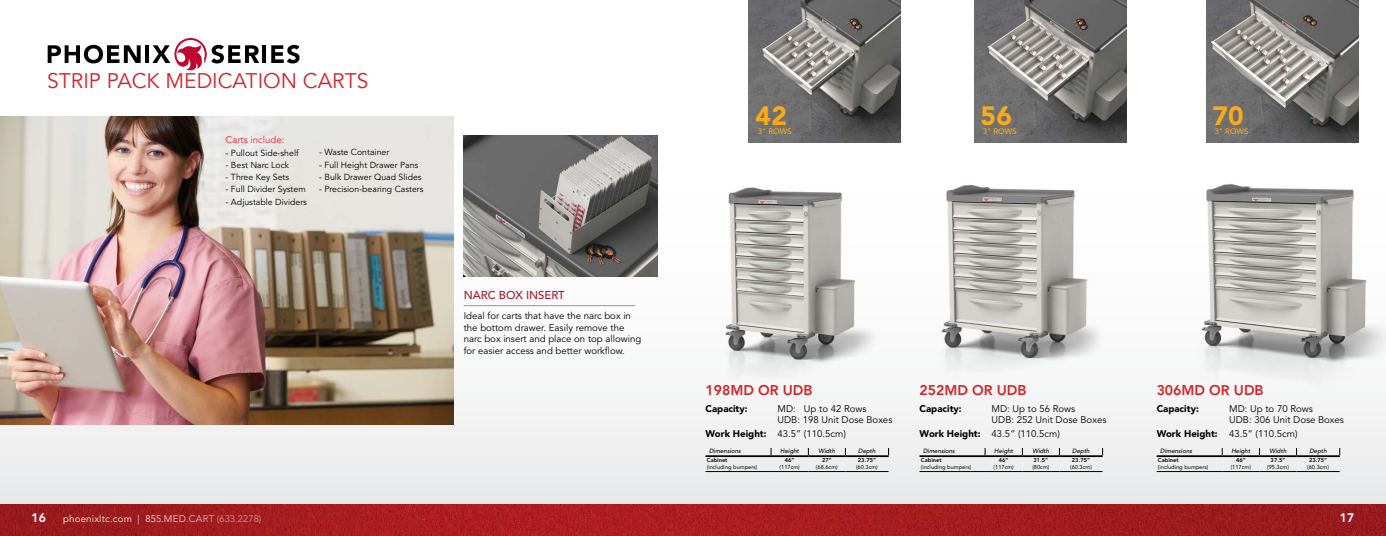
<style>
.page{position:relative;width:1386px;height:536px;background:#fff}
.page>*{position:absolute;margin:0;border:0;box-sizing:border-box;transform-origin:0 0}
.t1{font:900 26.25px "Avenir LT Pro";color:#fbaa19}
.t2{font:21px "Avenir LT Pro";color:#d2232a}
.t3{font:800 14px "Avenir LT Pro";color:#d2232a}
.t4{font:800 12.25px "Avenir LT Pro";color:#fff}
.t5{font:500 11.38px "Avenir LT Pro";color:#aa182c}
.t6{font:9.62px/11.4px "Avenir LT Pro";color:#000}
.t7{font:900 9.62px "Avenir LT Pro";color:#000}
.t8{font:300 9.62px "Avenir LT Pro";letter-spacing:.025em;color:#fff}
.t9{font:9.62px "Avenir LT Pro";color:#ed1d24}
.t10{font:8.75px "Avenir LT Pro";color:#000}
.t11{font:500 7.88px "Avenir LT Pro";color:#fbaa19}
.t12{font:italic 500 6.12px "Avenir LT Pro";color:#000}
.t13{font:5.69px "Avenir LT Pro";color:#000}
.t14{font:800 5.69px "Avenir LT Pro";color:#000}
</style>
<div class="page">
<div style="left:0;top:0;width:1386px;height:536px;background:linear-gradient(to bottom,#fff,#eeefef)"></div>
<img style="left:0;top:117px;width:453px;height:307px">
<img style="left:0;top:504px;width:1386px;height:32px">
<div style="left:32px;top:512px;width:13px;height:9px;background:#000;opacity:.1"></div>
<div style="left:1341px;top:512px;width:13px;height:9px;background:#fff;opacity:.75"></div>
<div style="left:1341px;top:513px;width:13px;height:8px;background:#000;opacity:.1"></div>
<div style="left:64px;top:514px;width:197px;height:10px;background:#9f1c1f"></div>
<div style="left:64px;top:514px;width:197px;height:9px;background:#000;opacity:.15"></div>
<svg style="left:48px;top:45px;width:93px;height:18px"></svg>
<hr style="left:145px;top:45px;width:4px;height:18px;background:#000">
<hr style="left:262px;top:45px;width:4px;height:18px;background:#000">
<svg style="left:271px;top:45px;width:29px;height:18px"></svg>
<svg style="left:152px;top:38px;width:107px;height:32px"></svg>
<img style="left:464px;top:135px;width:193px;height:142px">
<hr style="left:464px;top:305px;width:171px;height:1px;background:#939598">
<hr style="left:706px;top:471px;width:65px;height:1px;background:#000">
<hr style="left:771px;top:471px;width:37px;height:1px;background:#000">
<hr style="left:808px;top:471px;width:37px;height:1px;background:#000">
<hr style="left:845px;top:471px;width:44px;height:1px;background:#000">
<hr style="left:706px;top:455px;width:65px;height:2px;background:#000">
<hr style="left:771px;top:455px;width:37px;height:2px;background:#000">
<hr style="left:808px;top:455px;width:37px;height:2px;background:#000">
<hr style="left:845px;top:455px;width:44px;height:2px;background:#000">
<img style="left:691px;top:183px;width:204px;height:220px">
<img style="left:749px;top:0;width:151px;height:143px">
<img style="left:906px;top:180px;width:203px;height:224px">
<hr style="left:920px;top:471px;width:65px;height:1px;background:#000">
<hr style="left:985px;top:471px;width:37px;height:1px;background:#000">
<hr style="left:1022px;top:471px;width:37px;height:1px;background:#000">
<hr style="left:1059px;top:471px;width:44px;height:1px;background:#000">
<hr style="left:920px;top:455px;width:65px;height:2px;background:#000">
<hr style="left:985px;top:455px;width:37px;height:2px;background:#000">
<hr style="left:1022px;top:455px;width:37px;height:2px;background:#000">
<hr style="left:1059px;top:455px;width:44px;height:2px;background:#000">
<img style="left:974px;top:0;width:152px;height:143px">
<img style="left:1184px;top:180px;width:202px;height:224px">
<hr style="left:1157px;top:471px;width:65px;height:1px;background:#000">
<hr style="left:1222px;top:471px;width:38px;height:1px;background:#000">
<hr style="left:1260px;top:471px;width:37px;height:1px;background:#000">
<hr style="left:1297px;top:471px;width:43px;height:1px;background:#000">
<hr style="left:1157px;top:455px;width:65px;height:2px;background:#000">
<hr style="left:1222px;top:455px;width:38px;height:2px;background:#000">
<hr style="left:1260px;top:455px;width:37px;height:2px;background:#000">
<hr style="left:1297px;top:455px;width:43px;height:2px;background:#000">
<img style="left:1207px;top:0;width:151px;height:143px">
<h2 class="t2" style="left:47px;top:69px;width:323px">STRIP PACK MEDICATION CARTS</h2>
<p class="t9" style="left:226px;top:134px;width:60px">Carts include:</p>
<p class="t10" style="left:226px;top:147px;width:75px">- Pullout Side-shelf</p>
<p class="t10" style="left:226px;top:160px;width:65px">- Best Narc Lock</p>
<p class="t10" style="left:226px;top:172px;width:65px">- Three Key Sets</p>
<p class="t10" style="left:226px;top:184px;width:82px">- Full Divider System</p>
<p class="t10" style="left:226px;top:196px;width:83px">- Adjustable Dividers</p>
<p class="t10" style="left:319px;top:147px;width:72px">- Waste Container</p>
<p class="t10" style="left:319px;top:159px;width:101px">- Full Height Drawer Pans</p>
<p class="t10" style="left:319px;top:171px;width:104px">- Bulk Drawer Quad Slides</p>
<p class="t10" style="left:319px;top:184px;width:106px">- Precision-bearing Casters</p>
<p class="t5" style="left:464px;top:288px;width:103px">NARC BOX INSERT</p>
<p class="t6" style="left:464px;top:310px;width:179px">Ideal for carts that have the narc box in the bottom drawer. Easily remove the narc box insert and place on top allowing for easier access and better workflow.</p>
<h1 class="t1" style="left:756px;top:99px;width:33px">42</h1>
<p class="t11" style="left:758px;top:126px;width:35px">3” ROWS</p>
<h1 class="t1" style="left:981px;top:99px;width:33px">56</h1>
<p class="t11" style="left:983px;top:126px;width:35px">3” ROWS</p>
<h1 class="t1" style="left:1212px;top:99px;width:33px">70</h1>
<p class="t11" style="left:1215px;top:126px;width:35px">3” ROWS</p>
<h3 class="t3" style="left:706px;top:381px;width:109px">198MD OR UDB</h3>
<h3 class="t3" style="left:920px;top:381px;width:109px">252MD OR UDB</h3>
<p class="t7" style="left:706px;top:402px;width:44px">Capacity:</p>
<p class="t7" style="left:706px;top:428px;width:63px">Work Height:</p>
<p class="t6" style="left:778px;top:403px;width:116px;line-height:10.9px">MD: Up to 42 Rows<br>UDB: 198 Unit Dose Boxes</p>
<p class="t6" style="left:778px;top:428px;width:70px">43.5” (110.5cm)</p>
<p class="t7" style="left:920px;top:402px;width:44px">Capacity:</p>
<p class="t7" style="left:920px;top:428px;width:63px">Work Height:</p>
<p class="t6" style="left:992px;top:403px;width:116px;line-height:10.9px">MD: Up to 56 Rows<br>UDB: 252 Unit Dose Boxes</p>
<p class="t6" style="left:992px;top:428px;width:70px">43.5” (110.5cm)</p>
<h3 class="t3" style="left:1157px;top:381px;width:109px">306MD OR UDB</h3>
<p class="t6" style="left:1229px;top:403px;width:116px;line-height:10.9px">MD: Up to 70 Rows<br>UDB: 306 Unit Dose Boxes</p>
<p class="t6" style="left:1229px;top:428px;width:70px">43.5” (110.5cm)</p>
<p class="t7" style="left:1157px;top:402px;width:44px">Capacity:</p>
<p class="t7" style="left:1157px;top:428px;width:63px">Work Height:</p>
<p class="t12" style="left:709px;top:446px;width:33px">Dimensions</p>
<p class="t12" style="left:780px;top:446px;width:20px">Height</p>
<p class="t12" style="left:818px;top:446px;width:18px">Width</p>
<p class="t12" style="left:858px;top:446px;width:19px">Depth</p>
<p class="t14" style="left:707px;top:456px;width:22px">Cabinet</p>
<p class="t13" style="left:707px;top:463px;width:52px">(including bumpers)</p>
<p class="t14" style="left:822px;top:456px;width:11px">27”</p>
<p class="t13" style="left:816px;top:463px;width:23px">(68.6cm)</p>
<p class="t14" style="left:858px;top:456px;width:20px">23.75”</p>
<p class="t13" style="left:856px;top:463px;width:23px">(60.3cm)</p>
<p class="t14" style="left:785px;top:456px;width:11px">46”</p>
<p class="t13" style="left:780px;top:463px;width:22px">(117cm)</p>
<p class="t12" style="left:923px;top:446px;width:33px">Dimensions</p>
<p class="t12" style="left:994px;top:446px;width:20px">Height</p>
<p class="t12" style="left:1033px;top:446px;width:18px">Width</p>
<p class="t12" style="left:1072px;top:446px;width:19px">Depth</p>
<p class="t14" style="left:921px;top:456px;width:22px">Cabinet</p>
<p class="t13" style="left:921px;top:463px;width:52px">(including bumpers)</p>
<p class="t14" style="left:1034px;top:456px;width:16px">31.5”</p>
<p class="t13" style="left:1032px;top:463px;width:19px">(80cm)</p>
<p class="t14" style="left:1072px;top:456px;width:20px">23.75”</p>
<p class="t13" style="left:1070px;top:463px;width:23px">(60.3cm)</p>
<p class="t14" style="left:999px;top:456px;width:11px">46”</p>
<p class="t13" style="left:994px;top:463px;width:22px">(117cm)</p>
<p class="t12" style="left:1160px;top:446px;width:33px">Dimensions</p>
<p class="t12" style="left:1231px;top:446px;width:20px">Height</p>
<p class="t12" style="left:1270px;top:446px;width:18px">Width</p>
<p class="t12" style="left:1309px;top:446px;width:19px">Depth</p>
<p class="t14" style="left:1158px;top:456px;width:22px">Cabinet</p>
<p class="t13" style="left:1158px;top:463px;width:52px">(including bumpers)</p>
<p class="t14" style="left:1271px;top:456px;width:16px">37.5”</p>
<p class="t13" style="left:1267px;top:463px;width:23px">(95.3cm)</p>
<p class="t14" style="left:1309px;top:456px;width:20px">23.75”</p>
<p class="t13" style="left:1307px;top:463px;width:23px">(60.3cm)</p>
<p class="t14" style="left:1236px;top:456px;width:11px">46”</p>
<p class="t13" style="left:1231px;top:463px;width:22px">(117cm)</p>
<p class="t4" style="left:32px;top:510px;width:16px">16</p>
<p class="t8" style="left:63px;top:512px;width:200px">phoenixltc.com | 855.MED.CART (633.2278)</p>
<p class="t4" style="left:1340px;top:510px;width:16px">17</p>
</div>
